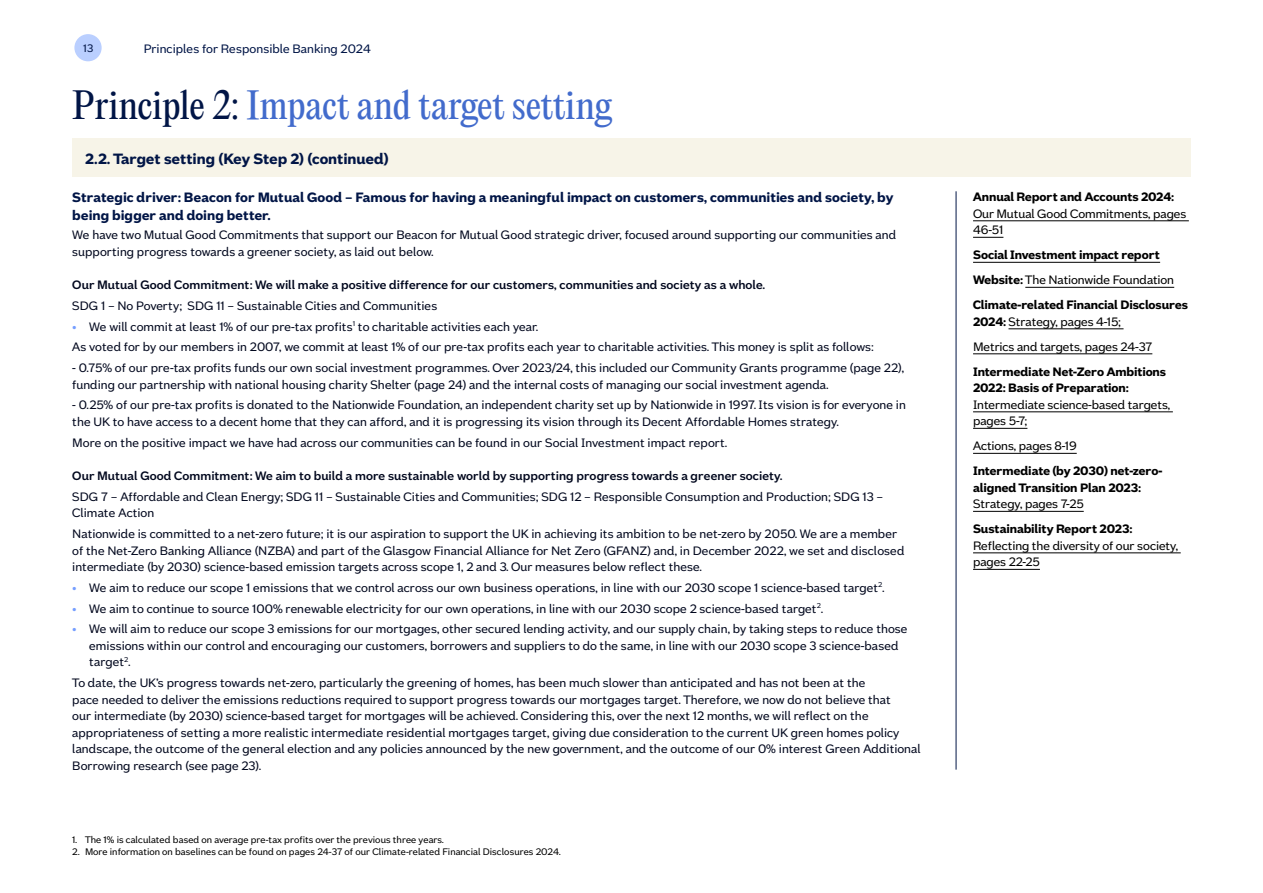
<style>
.page{position:relative;width:1263px;height:893px;background:#fff}
.page>*{position:absolute;margin:0;border:0;box-sizing:border-box;transform-origin:0 0}
.t1{font:36px "Editorial New";letter-spacing:-.005em;color:#426bcc}
.t2{font:700 16.5px "Nationwide Founders";letter-spacing:-.005em;color:#011546}
.t3{font:700 15px/18px "Nationwide Founders";color:#011546}
.t4{font:13.5px/16.5px "Nationwide Founders";color:#02081e}
.t5{font:700 13.5px/25px "Nationwide Founders";letter-spacing:-.01em;color:#000}
.t6{font:13.5px/16.5px "Nationwide Founders";letter-spacing:-.01em;color:#000}
.t7{font:500 13.5px "Nationwide Founders";color:#02081e}
.t8{font:13.5px "Nationwide Founders";color:#011546}
.t9{font:12px "Nationwide Founders";color:#011546}
.t10{font:10.5px "Nationwide Founders";color:#000}
.s1{color:#011546}
.s2{color:#759eff}
.s3{font-weight:400}
.s4{font-weight:700}
</style>
<div class="page">
<div style="left:74px;top:34px;width:28px;height:27px;background:#bacfff;border-radius:14px"></div>
<div style="left:72px;top:139px;width:1119px;height:38px;background:#f7f4e8"></div>
<hr style="left:956px;top:191px;width:1px;height:579px;background:#011546">
<hr style="left:973px;top:221px;width:216px;height:1px;background:#000">
<hr style="left:973px;top:237px;width:30px;height:1px;background:#000">
<hr style="left:973px;top:262px;width:187px;height:1px;background:#000">
<hr style="left:1025px;top:287px;width:149px;height:1px;background:#000">
<hr style="left:1008px;top:329px;width:115px;height:1px;background:#000">
<hr style="left:973px;top:354px;width:179px;height:1px;background:#000">
<hr style="left:973px;top:412px;width:200px;height:1px;background:#000">
<hr style="left:973px;top:428px;width:54px;height:1px;background:#000">
<hr style="left:973px;top:453px;width:104px;height:1px;background:#000">
<hr style="left:973px;top:511px;width:111px;height:1px;background:#000">
<hr style="left:973px;top:553px;width:208px;height:1px;background:#000">
<hr style="left:973px;top:569px;width:67px;height:1px;background:#000">
<p class="t9" style="left:83px;top:42px;width:11px">13</p>
<p class="t8" style="left:144px;top:41px;width:228px">Principles for Responsible Banking 2024</p>
<h1 class="t1" style="left:72px;top:80px;width:541px"><span class="s1">Principle 2:</span> Impact and target setting</h1>
<p class="t2" style="left:85px;top:149px;width:305px">2.2. Target setting (Key Step 2) (continued)</p>
<p class="t3" style="left:72px;top:188px;width:823px">Strategic driver: Beacon for Mutual Good – Famous for having a meaningful impact on customers, communities and society, by being bigger and doing better.</p>
<p class="t4" style="left:72px;top:226px;width:825px">We have two Mutual Good Commitments that support our Beacon for Mutual Good strategic driver, focused around supporting our communities and supporting progress towards a greener society, as laid out below.</p>
<p class="t7" style="left:72px;top:277px;width:694px">Our Mutual Good Commitment: We will make a positive difference for our customers, communities and society as a whole.</p>
<p class="t4" style="left:72px;top:297px;width:367px">SDG 1 – No Poverty; SDG 11 – Sustainable Cities and Communities</p>
<p class="t4" style="left:72px;top:316px;width:803px;line-height:20.7px"><span class="s2">•</span> We will commit at least 1% of our pre-tax profits<sup>1</sup> to charitable activities each year.<br>As voted for by our members in 2007, we commit at least 1% of our pre-tax profits each year to charitable activities. This money is split as follows:</p>
<p class="t4" style="left:72px;top:359px;width:833px">- 0.75% of our pre-tax profits funds our own social investment programmes. Over 2023/24, this included our Community Grants programme (page 22), funding our partnership with national housing charity Shelter (page 24) and the internal costs of managing our social investment agenda.</p>
<p class="t4" style="left:72px;top:397px;width:835px">- 0.25% of our pre-tax profits is donated to the Nationwide Foundation, an independent charity set up by Nationwide in 1997. Its vision is for everyone in the UK to have access to a decent home that they can afford, and it is progressing its vision through its Decent Affordable Homes strategy.</p>
<p class="t4" style="left:72px;top:434px;width:656px">More on the positive impact we have had across our communities can be found in our Social Investment impact report.</p>
<p class="t7" style="left:72px;top:468px;width:712px">Our Mutual Good Commitment: We aim to build a more sustainable world by supporting progress towards a greener society.</p>
<p class="t4" style="left:72px;top:488px;width:812px">SDG 7 – Affordable and Clean Energy; SDG 11 – Sustainable Cities and Communities; SDG 12 – Responsible Consumption and Production; SDG 13 –<br>Climate Action</p>
<p class="t4" style="left:72px;top:525px;width:834px">Nationwide is committed to a net-zero future; it is our aspiration to support the UK in achieving its ambition to be net-zero by 2050. We are a member of the Net-Zero Banking Alliance (NZBA) and part of the Glasgow Financial Alliance for Net Zero (GFANZ) and, in December 2022, we set and disclosed intermediate (by 2030) science-based emission targets across scope 1, 2 and 3. Our measures below reflect these.</p>
<p class="t4" style="left:72px;top:579px;width:814px"><span class="s2">•</span> We aim to reduce our scope 1 emissions that we control across our own business operations, in line with our 2030 scope 1 science-based target<sup>2</sup>.</p>
<p class="t4" style="left:72px;top:600px;width:752px"><span class="s2">•</span> We aim to continue to source 100% renewable electricity for our own operations, in line with our 2030 scope 2 science-based target<sup>2</sup>.</p>
<p class="t4" style="left:89px;top:621px;width:820px;text-indent:-17px"><span class="s2">•</span> We will aim to reduce our scope 3 emissions for our mortgages, other secured lending activity, and our supply chain, by taking steps to reduce those emissions within our control and encouraging our customers, borrowers and suppliers to do the same, in line with our 2030 scope 3 science-based target<sup>2</sup>.</p>
<p class="t4" style="left:72px;top:674px;width:850px">To date, the UK’s progress towards net-zero, particularly the greening of homes, has been much slower than anticipated and has not been at the<br>pace needed to deliver the emissions reductions required to support progress towards our mortgages target. Therefore, we now do not believe that<br>our intermediate (by 2030) science-based target for mortgages will be achieved. Considering this, over the next 12 months, we will reflect on the appropriateness of setting a more realistic intermediate residential mortgages target, giving due consideration to the current UK green homes policy landscape, the outcome of the general election and any policies announced by the new government, and the outcome of our 0% interest Green Additional Borrowing research (see page 23).</p>
<p class="t10" style="left:72px;top:833px;width:373px">1. The 1% is calculated based on average pre-tax profits over the previous three years.</p>
<p class="t10" style="left:72px;top:845px;width:490px">2. More information on baselines can be found on pages 24-37 of our Climate-related Financial Disclosures 2024.</p>
<p class="t5" style="left:973px;top:184px;width:203px">Annual Report and Accounts 2024:</p>
<p class="t6" style="left:973px;top:205px;width:215px">Our Mutual Good Commitments, pages<br>46-51</p>
<p class="t5" style="left:973px;top:242px;width:217px">Social Investment impact report<br>Website: <span class="s3">The Nationwide Foundation<br></span>Climate-related Financial Disclosures</p>
<p class="t6" style="left:973px;top:309px;width:181px;line-height:25px"><span class="s4">2024:</span> Strategy, pages 4-15;<br>Metrics and targets, pages 24-37</p>
<p class="t5" style="left:973px;top:363px;width:195px;line-height:16.5px">Intermediate Net-Zero Ambitions<br>2022: Basis of Preparation:</p>
<p class="t6" style="left:973px;top:396px;width:199px">Intermediate science-based targets, pages 5-7;</p>
<p class="t6" style="left:973px;top:438px;width:105px">Actions, pages 8-19</p>
<p class="t5" style="left:973px;top:462px;width:191px;line-height:16.5px">Intermediate (by 2030) net-zero&shy;aligned Transition Plan 2023:</p>
<p class="t6" style="left:973px;top:496px;width:112px">Strategy, pages 7-25</p>
<p class="t5" style="left:973px;top:516px;width:161px">Sustainability Report 2023:</p>
<p class="t6" style="left:973px;top:537px;width:207px">Reflecting the diversity of our society, pages 22-25</p>
</div>
